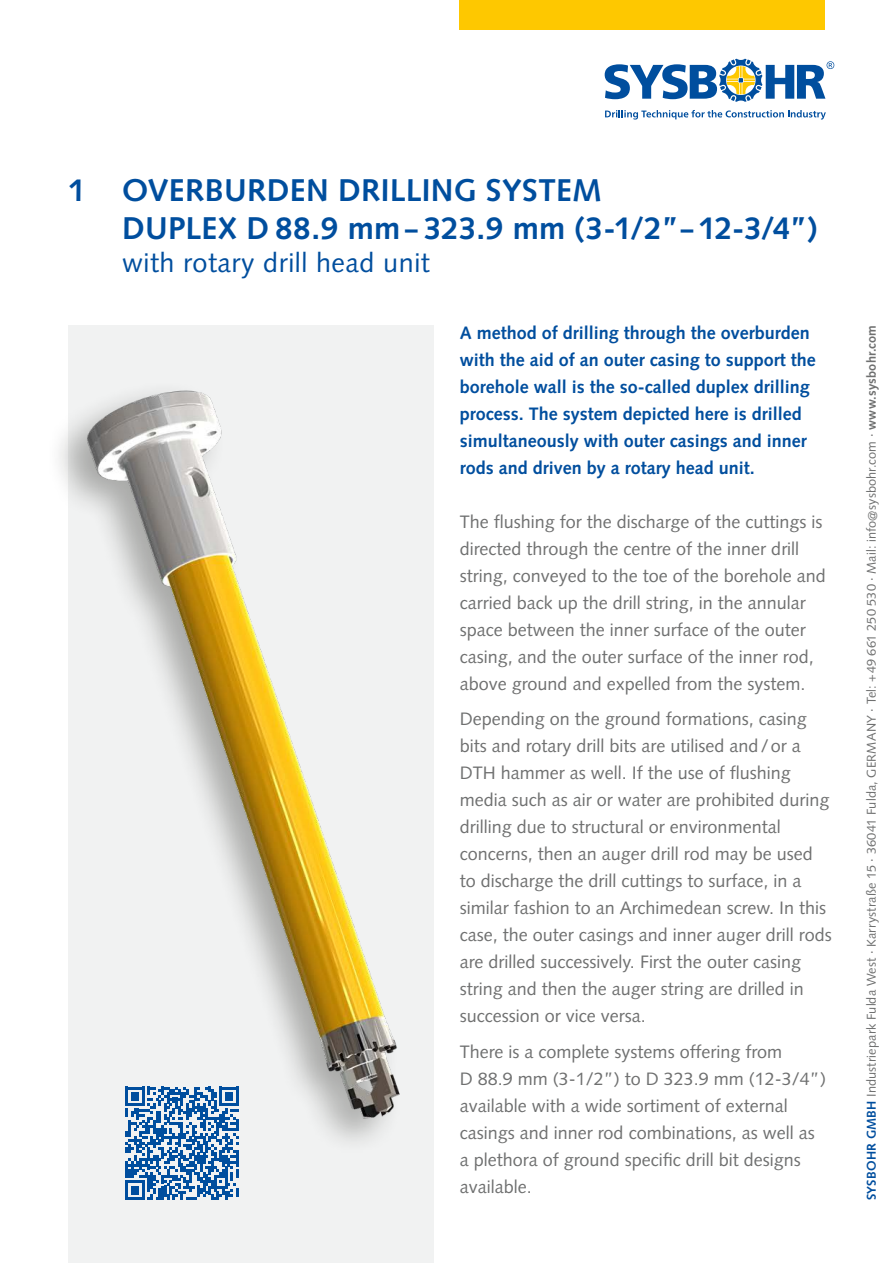
<style>
.page{position:relative;width:893px;height:1263px;background:#fff}
.page>*{position:absolute;margin:0;border:0;box-sizing:border-box;transform-origin:0 0}
.t1{font:700 31.5px/37.5px "Syntax LT Std";letter-spacing:.005em;color:#004e9e}
.h2_Subline{font:27px "Syntax LT Std";letter-spacing:.02em;color:#004e9e}
.p_Titeltext-enger{font:18px/27px "Syntax LT Std";color:#6f7070}
.p_Introtext{font:700 18px/27px "Syntax LT Std";color:#004e9e}
.t2{font:12.75px "Syntax LT Std";letter-spacing:.01em;color:#6f7070}
.s1{font-weight:700;color:#004e9e}
.s2{font-weight:700}
</style>
<div class="page">
<div style="left:68px;top:325px;width:365px;height:938px;background:#f1f2f2"></div>
<img style="left:59px;top:390px;width:341px;height:788px">
<svg style="left:605px;top:110px;width:221px;height:10px"></svg>
<svg style="left:605px;top:59px;width:229px;height:43px"></svg>
<svg style="left:125px;top:1087px;width:113px;height:113px"></svg>
<div style="left:459px;top:0;width:366px;height:30px;background:#fec800"></div>
<p class="t1" style="left:122px;top:172px;width:696px;text-indent:-54px">1 OVERBURDEN DRILLING SYSTEM<br>DUPLEX D 88.9 mm – 323.9 mm (3-1/2”– 12-3/4”)</p>
<p class="h2_Subline" style="left:122px;top:247px;width:309px">with rotary drill head unit</p>
<p class="p_Introtext" style="left:460px;top:319px;width:358px">A method of drilling through the overburden with the aid of an outer casing to support the borehole wall is the so-called duplex drilling process. The system depicted here is drilled simultaneously with outer casings and inner rods and driven by a rotary head unit.</p>
<p class="p_Titeltext-enger" style="left:460px;top:508px;width:367px">The flushing for the discharge of the cuttings is directed through the centre of the inner drill string, conveyed to the toe of the borehole and carried back up the drill string, in the annular space between the inner surface of the outer casing, and the outer surface of the inner rod, above ground and expelled from the system.</p>
<p class="p_Titeltext-enger" style="left:460px;top:706px;width:373px">Depending on the ground formations, casing bits and rotary drill bits are utilised and/or a DTH hammer as well. If the use of flushing media such as air or water are prohibited during drilling due to structural or environmental concerns, then an auger drill rod may be used to discharge the drill cuttings to surface, in a similar fashion to an Archimedean screw. In this case, the outer casings and inner auger drill rods are drilled successively. First the outer casing string and then the auger string are drilled in succession or vice versa.</p>
<p class="p_Titeltext-enger" style="left:460px;top:1038px;width:368px">There is a complete systems offering from<br>D 88.9 mm (3-1/2”) to D 323.9 mm (12-3/4”) available with a wide sortiment of external casings and inner rod combinations, as well as a plethora of ground specific drill bit designs available.</p>
<p class="t2" style="left:864px;top:1200px;width:877px;rotate:-90deg"><span class="s1">SYSBOHR GMBH</span> Industriepark Fulda West · Karrystraße 15 · 36041 Fulda, GERMANY · Tel: +49 661 250 530 · Mail: info@sysbohr.com · <span class="s2">www.sysbohr.com</span></p>
</div>
